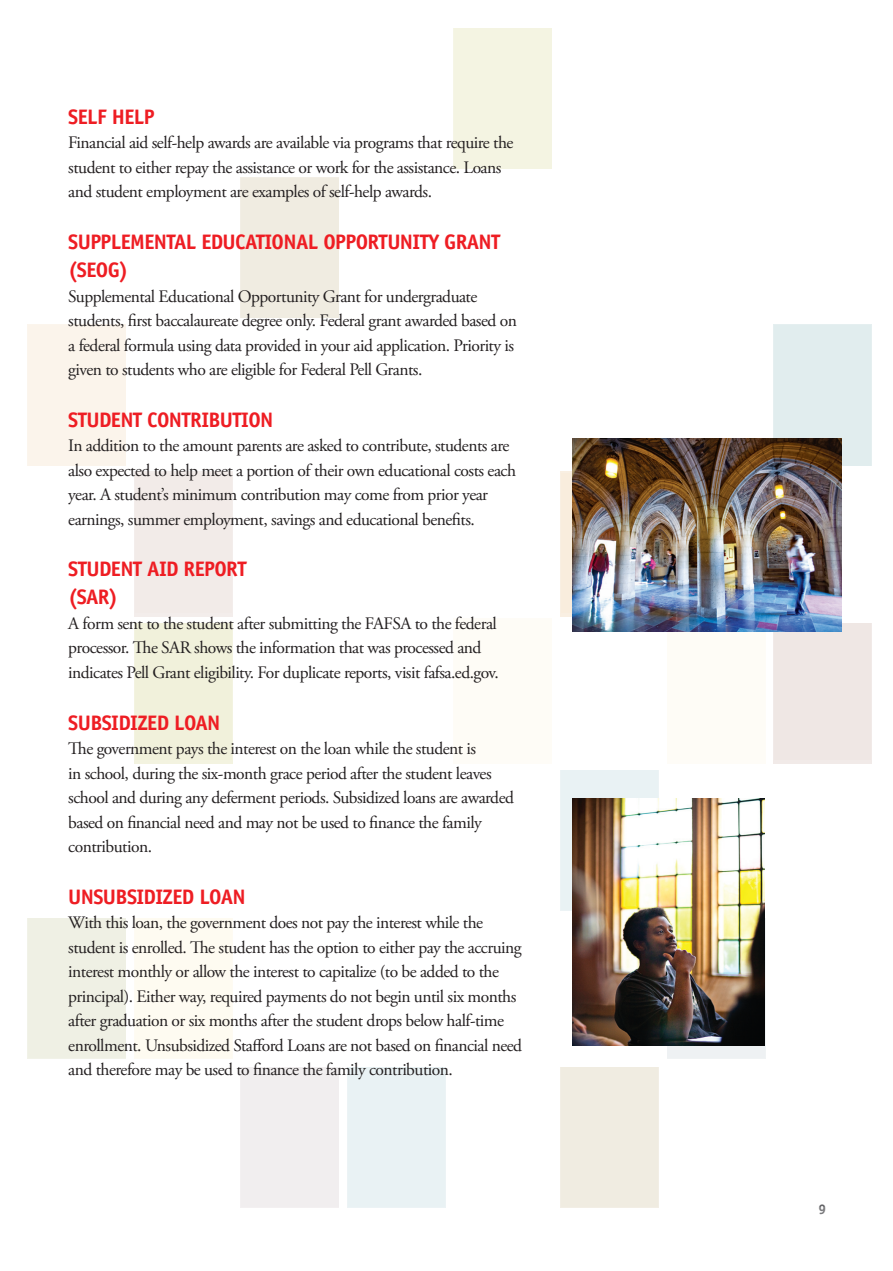
<style>
.page{position:relative;width:893px;height:1271px;background:#fff}
.page>*{position:absolute;margin:0;border:0;box-sizing:border-box;transform-origin:0 0}
.t1{font:700 21px/28px "Officina Sans";letter-spacing:-.03em;color:#ee1d23}
.t2{font:17.5px/24.5px "Adobe Garamond Pro";letter-spacing:-.03em;color:#231f20}
.t3{font:700 14px "Officina Sans";color:#636366}
</style>
<div class="page">
<div style="left:773px;top:324px;width:98px;height:142px;background:#e1edee"></div>
<div style="left:773px;top:622px;width:98px;height:141px;background:#efe7e4"></div>
<div style="left:667px;top:622px;width:98px;height:141px;background:#fefcf6"></div>
<svg style="left:667px;top:917px;width:98px;height:141px"></svg>
<div style="left:560px;top:770px;width:98px;height:141px;background:#e9f2f4"></div>
<div style="left:560px;top:1066px;width:98px;height:141px;background:#f0ece1"></div>
<div style="left:560px;top:471px;width:98px;height:145px;background:#f9eddd"></div>
<div style="left:454px;top:618px;width:98px;height:145px;background:#fefcf6"></div>
<div style="left:347px;top:1066px;width:98px;height:141px;background:#e9f2f4"></div>
<div style="left:241px;top:177px;width:98px;height:141px;background:#f0ece1"></div>
<div style="left:241px;top:1066px;width:98px;height:141px;background:#f1eeef"></div>
<div style="left:134px;top:471px;width:98px;height:145px;background:#f2ebe8"></div>
<div style="left:134px;top:622px;width:98px;height:141px;background:#f1f1db"></div>
<div style="left:134px;top:917px;width:98px;height:141px;background:#fefbf1"></div>
<div style="left:454px;top:28px;width:98px;height:141px;background:#f4f4e2"></div>
<div style="left:28px;top:324px;width:98px;height:142px;background:#fbf4eb"></div>
<div style="left:28px;top:917px;width:98px;height:141px;background:#eff0e4"></div>
<div style="left:5px;top:318px;width:887px;height:7px;background:#fff"></div>
<div style="left:5px;top:466px;width:887px;height:6px;background:#fff"></div>
<div style="left:5px;top:613px;width:887px;height:6px;background:#fff"></div>
<div style="left:5px;top:760px;width:887px;height:9px;background:#fff"></div>
<div style="left:5px;top:910px;width:887px;height:7px;background:#fff"></div>
<img style="left:572px;top:798px;width:192px;height:247px">
<img style="left:572px;top:438px;width:269px;height:193px">
<p class="t1" style="left:68px;top:102px;width:88px">SELF HELP</p>
<p class="t2" style="left:68px;top:131px;width:446px">Financial aid self-help awards are available via programs that require the student to either repay the assistance or work for the assistance. Loans and student employment are examples of self-help awards.</p>
<p class="t1" style="left:68px;top:228px;width:433px">SUPPLEMENTAL EDUCATIONAL OPPORTUNITY GRANT (SEOG)</p>
<p class="t2" style="left:68px;top:284px;width:450px">Supplemental Educational Opportunity Grant for undergraduate students, first baccalaureate degree only. Federal grant awarded based on a federal formula using data provided in your aid application. Priority is given to students who are eligible for Federal Pell Grants.</p>
<p class="t1" style="left:68px;top:405px;width:207px">STUDENT CONTRIBUTION</p>
<p class="t2" style="left:68px;top:434px;width:449px">In addition to the amount parents are asked to contribute, students are also expected to help meet a portion of their own educational costs each year. A student’s minimum contribution may come from prior year earnings, summer employment, savings and educational benefits.</p>
<p class="t1" style="left:68px;top:555px;width:180px">STUDENT AID REPORT (SAR)</p>
<p class="t2" style="left:68px;top:612px;width:432px">A form sent to the student after submitting the FAFSA to the federal processor. The SAR shows the information that was processed and indicates Pell Grant eligibility. For duplicate reports, visit fafsa.ed.gov.</p>
<p class="t1" style="left:68px;top:708px;width:154px">SUBSIDIZED LOAN</p>
<p class="t2" style="left:68px;top:737px;width:447px">The government pays the interest on the loan while the student is<br>in school, during the six-month grace period after the student leaves school and during any deferment periods. Subsidized loans are awarded based on financial need and may not be used to finance the family contribution.</p>
<p class="t1" style="left:68px;top:882px;width:179px">UNSUBSIDIZED LOAN</p>
<p class="t2" style="left:68px;top:911px;width:455px">With this loan, the government does not pay the interest while the student is enrolled. The student has the option to either pay the accruing interest monthly or allow the interest to capitalize (to be added to the principal). Either way, required payments do not begin until six months after graduation or six months after the student drops below half-time enrollment. Unsubsidized Stafford Loans are not based on financial need and therefore may be used to finance the family contribution.</p>
<p class="t3" style="left:818px;top:1200px;width:9px">9</p>
</div>
